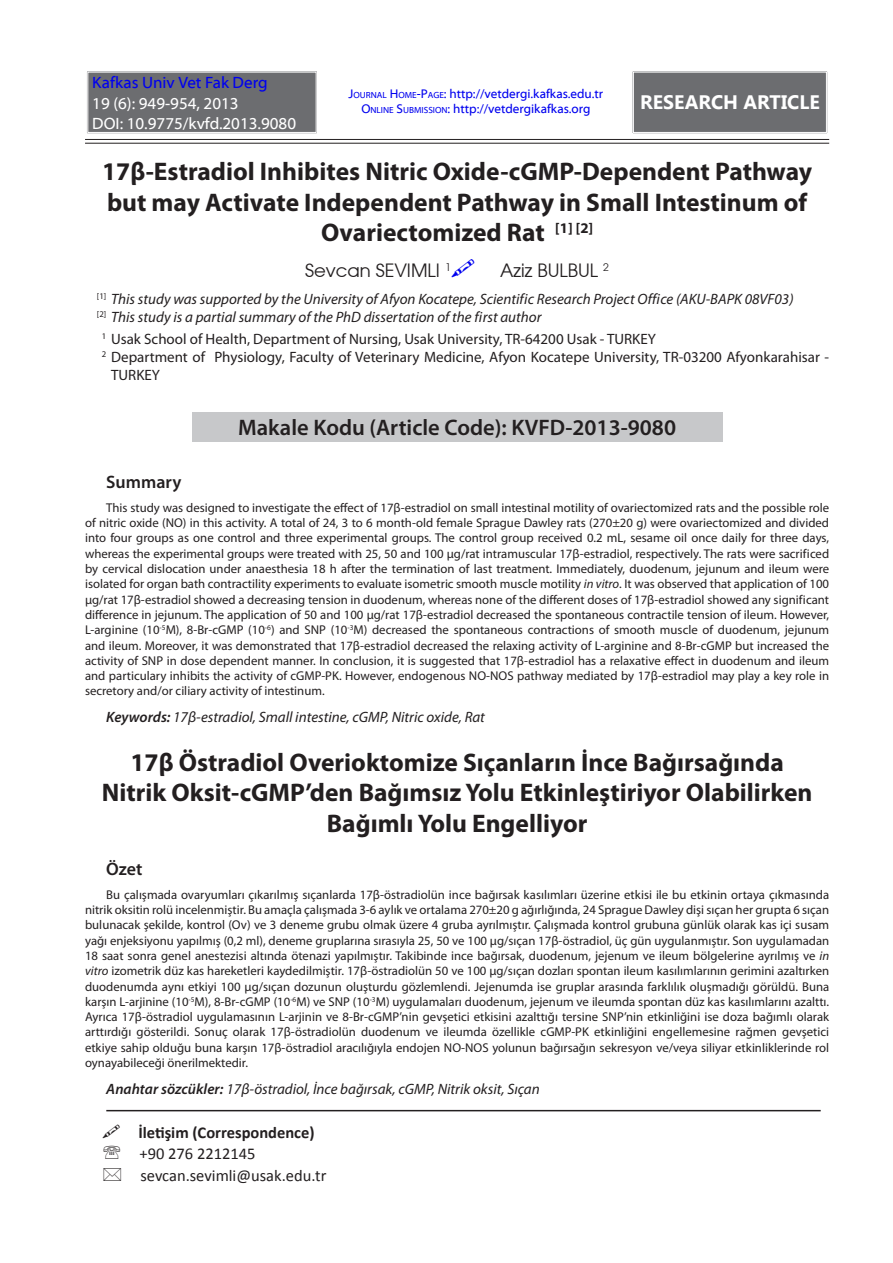
<style>
.page{position:relative;width:893px;height:1263px;background:#fff}
.page>*{position:absolute;margin:0;border:0;box-sizing:border-box;transform-origin:0 0}
.ORIJINAL_BASLIK{font:700 25.5px/30.6px "Myriad Pro";color:#231f20;text-align:center}
.t1{font:600 22.5px "Myriad Pro";color:#231f20}
.t2{font:700 19.5px "Segoe UI";color:#fff}
.t3{font:18px "TR Avalon Plain";color:#231f20}
.t4{font:600 18px "Myriad Pro";color:#231f20}
.t5{font:16.5px "Myriad Web Pro";color:#fff}
.t6{font:16.5px "Calibri";color:#231f20}
.t7{font:700 16.5px "Calibri";color:#231f20}
.t8{font:16.5px "Myriad Web Pro";color:#0000ef}
.t9{font:italic 15px "Myriad Pro";color:#231f20}
.t10{font:15px/18px "Myriad Pro";color:#231f20}
.SUMMARY_PARAGRAF{font:12.75px/15.3px "Myriad Pro";color:#231f20;text-align:justify}
.t11{font:12.75px "Myriad Web Pro";color:#0000ef}
.t12{font:8.7px "Myriad Pro";color:#231f20}
.s1{font-style:inherit}
.s2{font-size:8.85px}
.s3{font-style:italic}
.s4{font-weight:600}
</style>
<div class="page">
<div style="left:192px;top:412px;width:530px;height:30px;background:#c7c8ca"></div>
<hr style="left:106px;top:1110px;width:715px;height:1px;background:#231f20">
<div style="left:635px;top:74px;width:190px;height:57px;background:#6c6d70"></div>
<div style="left:632px;top:70px;width:196px;height:64px;border:1px solid #fff"></div>
<div style="left:633px;top:72px;width:194px;height:61px;border:1px solid #fff"></div>
<hr style="left:85px;top:139px;width:744px;height:1px;background:#231f20">
<hr style="left:85px;top:143px;width:744px;height:1px;background:#231f20">
<div style="left:90px;top:74px;width:224px;height:57px;background:#6c6d70"></div>
<div style="left:86px;top:70px;width:232px;height:64px;border:1px solid #fff"></div>
<div style="left:88px;top:72px;width:228px;height:61px;border:1px solid #fff"></div>
<p class="t8" style="left:92px;top:73px;width:177px">Kafkas Univ Vet Fak Derg</p>
<p class="t5" style="left:92px;top:95px;width:148px">19 (6): 949-954, 2013</p>
<p class="t5" style="left:92px;top:115px;width:205px">DOI: 10.9775/kvfd.2013.9080</p>
<p class="t11" style="left:349px;top:87px;width:256px"><span class="s1">J</span><span class="s2">OURNAL</span> <span class="s1">H</span><span class="s2">OME</span><span class="s1">-P</span><span class="s2">AGE</span><span class="s1">:</span> http://vetdergi.kafkas.edu.tr</p>
<p class="t11" style="left:361px;top:102px;width:231px"><span class="s1">O</span><span class="s2">NLINE</span> <span class="s1">S</span><span class="s2">UBMISSION</span><span class="s1">:</span> http://vetdergikafkas.org</p>
<p class="t2" style="left:640px;top:89px;width:181px">RESEARCH ARTICLE</p>
<p class="ORIJINAL_BASLIK" style="left:102px;top:155px;width:711px">17β-Estradiol Inhibites Nitric Oxide-cGMP-Dependent Pathway but may Activate Independent Pathway in Small Intestinum of<br>Ovariectomized Rat <sup>[1]</sup> <sup>[2]</sup></p>
<p class="t3" style="left:305px;top:259px;width:147px">Sevcan SEVIMLI <sup>1</sup></p>
<p class="t3" style="left:500px;top:259px;width:110px">Aziz BULBUL <sup>2</sup></p>
<p class="t12" style="left:97px;top:291px;width:11px">[1]</p>
<p class="t12" style="left:97px;top:309px;width:11px">[2]</p>
<p class="t12" style="left:102px;top:331px;width:6px">1</p>
<p class="t12" style="left:102px;top:349px;width:6px">2</p>
<p class="t9" style="left:111px;top:290px;width:684px">This study was supported by the University of Afyon Kocatepe, Scientific Research Project Office (AKU-BAPK 08VF03)</p>
<p class="t9" style="left:111px;top:308px;width:432px">This study is a partial summary of the PhD dissertation of the first author</p>
<p class="t10" style="left:111px;top:330px;width:546px">Usak School of Health, Department of Nursing, Usak University, TR-64200 Usak - TURKEY</p>
<p class="t10" style="left:111px;top:348px;width:719px">Department of Physiology, Faculty of Veterinary Medicine, Afyon Kocatepe University, TR-03200 Afyonkarahisar -<br>TURKEY</p>
<p class="t1" style="left:238px;top:413px;width:439px">Makale Kodu (Article Code): KVFD-2013-9080</p>
<p class="t4" style="left:106px;top:470px;width:77px">Summary</p>
<p class="SUMMARY_PARAGRAF" style="left:85px;top:500px;width:746px;text-indent:21px">This study was designed to investigate the effect of 17β-estradiol on small intestinal motility of ovariectomized rats and the possible role of nitric oxide (NO) in this activity. A total of 24, 3 to 6 month-old female Sprague Dawley rats (270±20 g) were ovariectomized and divided into four groups as one control and three experimental groups. The control group received 0.2 mL, sesame oil once daily for three days, whereas the experimental groups were treated with 25, 50 and 100 μg/rat intramuscular 17β-estradiol, respectively. The rats were sacrificed by cervical dislocation under anaesthesia 18 h after the termination of last treatment. Immediately, duodenum, jejunum and ileum were isolated for organ bath contractility experiments to evaluate isometric smooth muscle motility <span class="s3">in vitro</span>. It was observed that application of 100 μg/rat 17β-estradiol showed a decreasing tension in duodenum, whereas none of the different doses of 17β-estradiol showed any significant difference in jejunum. The application of 50 and 100 μg/rat 17β-estradiol decreased the spontaneous contractile tension of ileum. However, L-arginine (10<sup>-5</sup>M), 8-Br-cGMP (10<sup>-6</sup>) and SNP (10<sup>-3</sup>M) decreased the spontaneous contractions of smooth muscle of duodenum, jejunum and ileum. Moreover, it was demonstrated that 17β-estradiol decreased the relaxing activity of L-arginine and 8-Br-cGMP but increased the activity of SNP in dose dependent manner. In conclusion, it is suggested that 17β-estradiol has a relaxative effect in duodenum and ileum and particulary inhibits the activity of cGMP-PK. However, endogenous NO-NOS pathway mediated by 17β-estradiol may play a key role in secretory and/or ciliary activity of intestinum.</p>
<p class="t9" style="left:106px;top:708px;width:380px"><span class="s4">Keywords:</span> 17β-estradiol, Small intestine, cGMP, Nitric oxide, Rat</p>
<p class="ORIJINAL_BASLIK" style="left:130px;top:746px;width:655px">17β Östradiol Overioktomize Sıçanların İnce Bağırsağında</p>
<p class="ORIJINAL_BASLIK" style="left:102px;top:776px;width:712px">Nitrik Oksit-cGMP’den Bağımsız Yolu Etkinleştiriyor Olabilirken<br>Bağımlı Yolu Engelliyor</p>
<p class="t4" style="left:106px;top:857px;width:38px">Özet</p>
<p class="SUMMARY_PARAGRAF" style="left:85px;top:887px;width:746px;text-indent:21px">Bu çalışmada ovaryumları çıkarılmış sıçanlarda 17β-östradiolün ince bağırsak kasılımları üzerine etkisi ile bu etkinin ortaya çıkmasında nitrik oksitin rolü incelenmiştir. Bu amaçla çalışmada 3-6 aylık ve ortalama 270±20 g ağırlığında, 24 Sprague Dawley dişi sıçan her grupta 6 sıçan bulunacak şekilde, kontrol (Ov) ve 3 deneme grubu olmak üzere 4 gruba ayrılmıştır. Çalışmada kontrol grubuna günlük olarak kas içi susam yağı enjeksiyonu yapılmış (0,2 ml), deneme gruplarına sırasıyla 25, 50 ve 100 μg/sıçan 17β-östradiol, üç gün uygulanmıştır. Son uygulamadan 18 saat sonra genel anestezisi altında ötenazi yapılmıştır. Takibinde ince bağırsak, duodenum, jejenum ve ileum bölgelerine ayrılmış ve <span class="s3">in vitro</span> izometrik düz kas hareketleri kaydedilmiştir. 17β-östradiolün 50 ve 100 μg/sıçan dozları spontan ileum kasılımlarının gerimini azaltırken duodenumda aynı etkiyi 100 μg/sıçan dozunun oluşturdu gözlemlendi. Jejenumda ise gruplar arasında farklılık oluşmadığı görüldü. Buna karşın L-arjinine (10<sup>-5</sup>M), 8-Br-cGMP (10<sup>-6</sup>M) ve SNP (10<sup>-3</sup>M) uygulamaları duodenum, jejenum ve ileumda spontan düz kas kasılımlarını azalttı.<br>Ayrıca 17β-östradiol uygulamasının L-arjinin ve 8-Br-cGMP’nin gevşetici etkisini azalttığı tersine SNP’nin etkinliğini ise doza bağımlı olarak arttırdığı gösterildi. Sonuç olarak 17β-östradiolün duodenum ve ileumda özellikle cGMP-PK etkinliğini engellemesine rağmen gevşetici etkiye sahip olduğu buna karşın 17β-östradiol aracılığıyla endojen NO-NOS yolunun bağırsağın sekresyon ve/veya siliyar etkinliklerinde rol oynayabileceği önerilmektedir.</p>
<p class="t9" style="left:106px;top:1079px;width:435px"><span class="s4">Anahtar sözcükler:</span> 17β-östradiol, İnce bağırsak, cGMP, Nitrik oksit, Sıçan</p>
<p class="t7" style="left:138px;top:1122px;width:178px">İletişim (Correspondence)</p>
<p class="t6" style="left:140px;top:1144px;width:118px">+90 276 2212145</p>
<p class="t6" style="left:140px;top:1165px;width:188px">sevcan.sevimli@usak.edu.tr</p>
</div>
